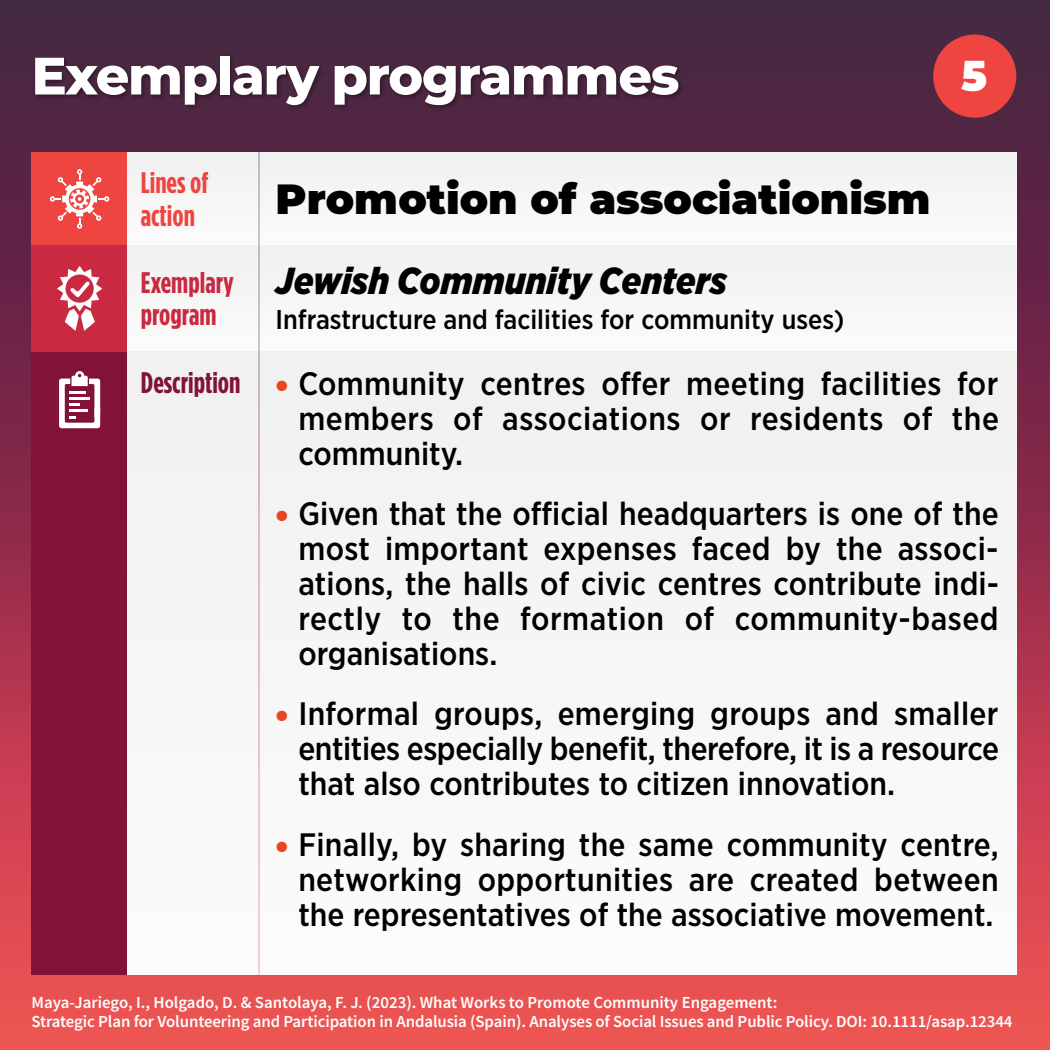
<style>
.page{position:relative;width:1050px;height:1050px;background:#fff}
.page>*{position:absolute;margin:0;border:0;box-sizing:border-box;transform-origin:0 0}
.t1{font:800 52.5px "Montserrat";letter-spacing:-.025em;color:#fff}
.t2{font:900 42px "Montserrat";color:#000}
.t3{font:900 42px "Montserrat";color:#fff}
.t4{font:italic 900 37.62px "Gotham Narrow";color:#000}
.t5{font:500 32.38px/35px "Gotham Narrow";color:#000;text-align:justify}
.t6{font:700 29.75px/32.4px "Gotham Condensed";color:#c92941}
.t7{font:700 29.75px/32.4px "Gotham Condensed";color:#ee4540}
.t8{font:700 29.75px "Gotham Condensed";color:#811336}
.t9{font:500 27.12px "Gotham Narrow";color:#000}
.t10{font:600 16.8px/19.2px "Source Sans Pro";letter-spacing:-.005em;color:#fff}
.s1{font-family:"Montserrat";font-weight:900;font-size:31.5px;color:#e84521}
</style>
<div class="page">
<div style="left:0;top:0;width:1050px;height:1050px;background:linear-gradient(to bottom,#3b1f44,#f4505b)"></div>
<div style="left:32px;top:153px;width:96px;height:92px;background:#ee4540"></div>
<div style="left:32px;top:245px;width:96px;height:107px;background:#c92941"></div>
<div style="left:32px;top:352px;width:96px;height:623px;background:#811336"></div>
<div style="left:128px;top:153px;width:130px;height:92px;background:#f6f6f6"></div>
<div style="left:128px;top:245px;width:130px;height:107px;background:#f6f6f6"></div>
<div style="left:128px;top:352px;width:130px;height:623px;background:#f6f6f6"></div>
<div style="left:258px;top:153px;width:758px;height:92px;background:#f6f6f6"></div>
<div style="left:258px;top:245px;width:758px;height:107px;background:#f6f6f6"></div>
<div style="left:258px;top:352px;width:758px;height:623px;background:#f6f6f6"></div>
<div style="left:32px;top:53px;width:653px;height:58px;background:#000;opacity:.4"></div>
<svg style="left:258px;top:152px;width:2px;height:823px;background:#dabfc6"></svg>
<div style="left:933px;top:35px;width:83px;height:83px;background:#ee4540;border-radius:50%"></div>
<svg style="left:57px;top:266px;width:45px;height:65px"></svg>
<svg style="left:50px;top:169px;width:59px;height:60px"></svg>
<svg style="left:59px;top:371px;width:41px;height:57px"></svg>
<h1 class="t1" style="left:32px;top:37px;width:650px">Exemplary programmes</h1>
<p class="t3" style="left:961px;top:44px;width:27px">5</p>
<p class="t7" style="left:141px;top:166px;width:69px">Lines of action</p>
<p class="t6" style="left:141px;top:266px;width:95px">Exemplary program</p>
<p class="t8" style="left:141px;top:365px;width:101px">Description</p>
<p class="t2" style="left:276px;top:167px;width:656px">Promotion of associationism</p>
<p class="t4" style="left:276px;top:256px;width:453px">Jewish Community Centers</p>
<p class="t9" style="left:276px;top:302px;width:570px">Infrastructure and facilities for community uses)</p>
<p class="t5" style="left:298px;top:365px;width:702px;text-indent:-23px"><span class="s1">•</span> Community centres offer meeting facilities for members of associations or residents of the community.</p>
<p class="t5" style="left:298px;top:496px;width:702px;text-indent:-23px"><span class="s1">•</span> Given that the official headquarters is one of the most important expenses faced by the associ&shy;ations, the halls of civic centres contribute indi&shy;rectly to the formation of community-based organisations.</p>
<p class="t5" style="left:298px;top:696px;width:702px;text-indent:-23px"><span class="s1">•</span> Informal groups, emerging groups and smaller entities especially benefit, therefore, it is a resource that also contributes to citizen innovation.</p>
<p class="t5" style="left:298px;top:826px;width:702px;text-indent:-23px"><span class="s1">•</span> Finally, by sharing the same community centre, networking opportunities are created between the representatives of the associative movement.</p>
<p class="t10" style="left:32px;top:993px;width:983px">Maya-Jariego, I., Holgado, D. &amp; Santolaya, F. J. (2023). What Works to Promote Community Engagement:<br>Strategic Plan for Volunteering and Participation in Andalusia (Spain). Analyses of Social Issues and Public Policy. DOI: 10.1111/asap.12344</p>
</div>
